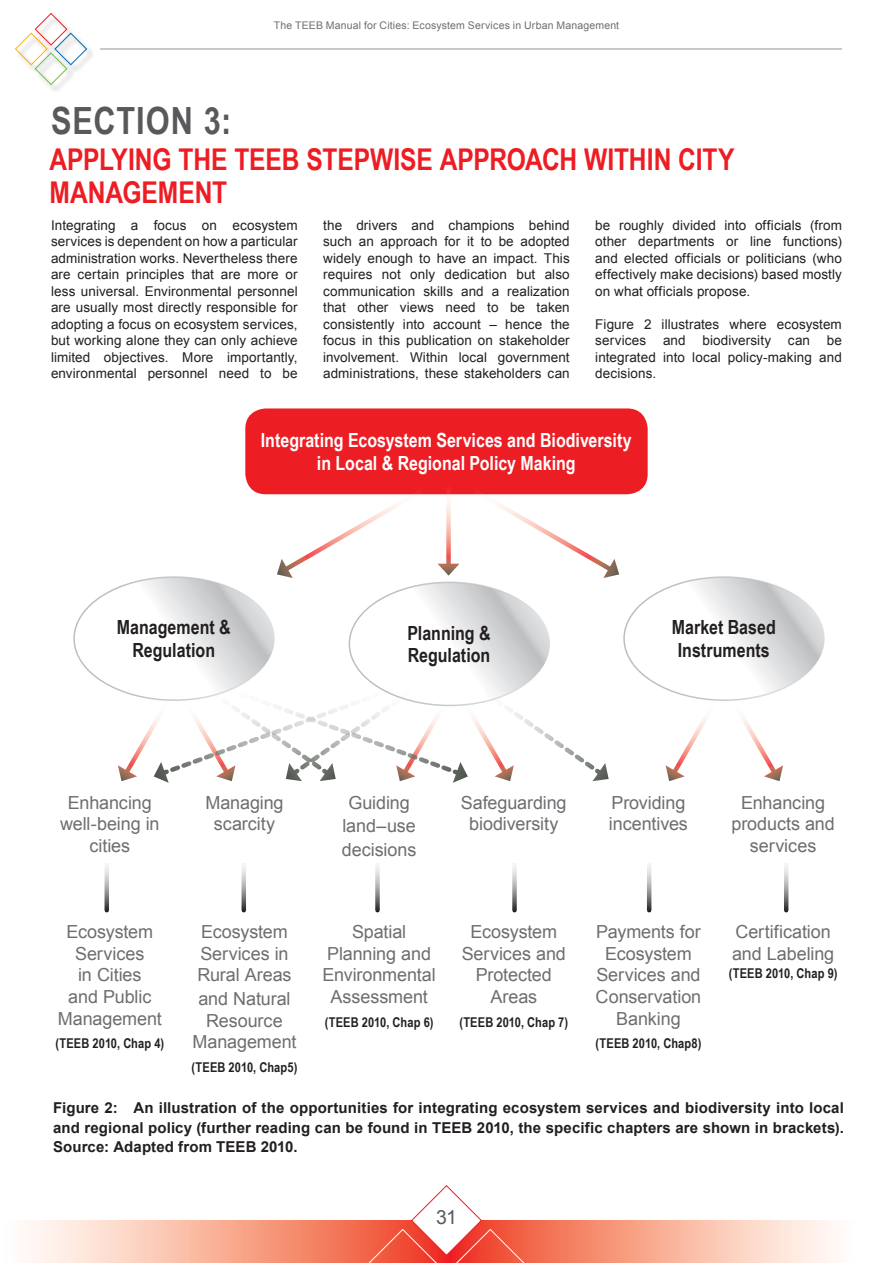
<style>
.page{position:relative;width:893px;height:1263px;background:#fff}
.page>*{position:absolute;margin:0;border:0;box-sizing:border-box;transform-origin:0 0}
.t1{font:700 37.5px "Arial Narrow";letter-spacing:.025em;color:#58595b}
.t2{font:700 30px/33px "Arial Narrow";letter-spacing:-.005em;color:#ed1d24}
.t3{font:700 19.5px/22.5px "Arial Narrow";color:#fff;text-align:center}
.t4{font:700 19.5px/22.5px "Arial Narrow";color:#231f20;text-align:center}
.t5{font:19.5px "Arial";color:#58595b}
.t6{font:18px/21.6px "Arial";letter-spacing:-.005em;color:#6d6e71;text-align:center}
.t7{font:700 15px/19.5px "Arial";letter-spacing:.01em;color:#231f20;text-align:justify}
.t8{font:13.5px/16.5px "Arial";letter-spacing:.01em;color:#231f20;text-align:justify}
.t9{font:700 13.5px "Arial Narrow";letter-spacing:.01em;color:#231f20}
.t10{font:10.5px "Arial";letter-spacing:.015em;color:#6d6e71}
</style>
<div class="page">
<svg style="left:29px;top:1220px;width:805px;height:43px;background:#f9b5a0"></svg>
<svg style="left:367px;top:1185px;width:159px;height:78px"></svg>
<div style="left:15px;top:13px;width:81px;height:81px;background:#231f20;opacity:.5"></div>
<svg style="left:15px;top:13px;width:73px;height:73px"></svg>
<hr style="left:100px;top:49px;width:742px;height:1px;background:#939598">
<svg style="left:105px;top:865px;width:4px;height:45px"></svg>
<svg style="left:375px;top:865px;width:5px;height:45px"></svg>
<svg style="left:647px;top:865px;width:4px;height:45px"></svg>
<svg style="left:242px;top:865px;width:4px;height:45px"></svg>
<svg style="left:512px;top:865px;width:5px;height:45px"></svg>
<svg style="left:784px;top:865px;width:4px;height:45px"></svg>
<div style="left:245px;top:408px;width:403px;height:87px;background:#ed1d24;border-radius:21px"></div>
<div style="left:244px;top:407px;width:405px;height:89px;border:2px solid #fff;border-radius:21px"></div>
<svg style="left:74px;top:485px;width:750px;height:298px"></svg>
<p class="t10" style="left:274px;top:18px;width:347px">The TEEB Manual for Cities: Ecosystem Services in Urban Management</p>
<h1 class="t1" style="left:51px;top:92px;width:182px">Section 3:</h1>
<h2 class="t2" style="left:49px;top:141px;width:687px">Applying the TEEB stepwise approach within city management</h2>
<p class="t8" style="left:51px;top:217px;width:248px">Integrating a focus on ecosystem services is dependent on how a particular administration works. Nevertheless there are certain principles that are more or less universal. Environmental personnel are usually most directly responsible for adopting a focus on ecosystem services, but working alone they can only achieve limited objectives. More importantly, environmental personnel need to be</p>
<p class="t8" style="left:323px;top:217px;width:248px">the drivers and champions behind such an approach for it to be adopted widely enough to have an impact. This requires not only dedication but also communication skills and a realization that other views need to be taken consistently into account – hence the focus in this publication on stakeholder involvement. Within local government administrations, these stakeholders can</p>
<p class="t8" style="left:595px;top:217px;width:248px">be roughly divided into officials (from other departments or line functions) and elected officials or politicians (who effectively make decisions) based mostly on what officials propose.</p>
<p class="t8" style="left:595px;top:316px;width:248px">Figure 2 illustrates where ecosystem services and biodiversity can be integrated into local policy-making and decisions.</p>
<h3 class="t3" style="left:261px;top:428px;width:372px">Integrating Ecosystem Services and Biodiversity in Local &amp; Regional Policy Making</h3>
<h3 class="t4" style="left:117px;top:615px;width:115px">Management &amp;<br>Regulation</h3>
<h3 class="t4" style="left:408px;top:621px;width:85px;text-align:left">Planning &amp;<br>Regulation</h3>
<h3 class="t4" style="left:672px;top:615px;width:105px">Market Based<br>Instruments</h3>
<h3 class="t6" style="left:60px;top:792px;width:101px">Enhancing well-being in cities</h3>
<h3 class="t6" style="left:205px;top:792px;width:80px">Managing scarcity</h3>
<h3 class="t6" style="left:342px;top:791px;width:76px;line-height:23.7px">Guiding land–use decisions</h3>
<h3 class="t6" style="left:461px;top:792px;width:107px">Safeguarding biodiversity</h3>
<h3 class="t6" style="left:609px;top:792px;width:81px;text-align:left">Providing incentives</h3>
<h3 class="t6" style="left:731px;top:792px;width:105px">Enhancing products and services</h3>
<h3 class="t6" style="left:58px;top:921px;width:106px">Ecosystem<br>Services<br>in Cities<br>and Public<br>Management</h3>
<p class="t9" style="left:56px;top:1033px;width:110px">(TEEB 2010, Chap 4)</p>
<h3 class="t6" style="left:197px;top:921px;width:96px;text-align:left">Ecosystem<br>Services in<br>Rural Areas</h3>
<h3 class="t6" style="left:192px;top:988px;width:106px">and Natural<br>Resource<br>Management</h3>
<p class="t9" style="left:192px;top:1057px;width:107px">(TEEB 2010, Chap5)</p>
<h3 class="t6" style="left:322px;top:921px;width:115px">Spatial<br>Planning and<br>Environmental<br>Assessment</h3>
<p class="t9" style="left:325px;top:1012px;width:110px">(TEEB 2010, Chap 6)</p>
<h3 class="t6" style="left:462px;top:921px;width:106px">Ecosystem<br>Services and<br>Protected<br>Areas</h3>
<p class="t9" style="left:459px;top:1012px;width:110px">(TEEB 2010, Chap 7)</p>
<h3 class="t6" style="left:596px;top:921px;width:107px">Payments for<br>Ecosystem<br>Services and<br>Conservation<br>Banking</h3>
<p class="t9" style="left:596px;top:1033px;width:107px">(TEEB 2010, Chap8)</p>
<h3 class="t6" style="left:732px;top:921px;width:104px;text-align:left">Certification and Labeling</h3>
<p class="t9" style="left:729px;top:963px;width:110px">(TEEB 2010, Chap 9)</p>
<p class="t7" style="left:53px;top:1098px;width:792px">Figure 2: An illustration of the opportunities for integrating ecosystem services and biodiversity into local and regional policy (further reading can be found in TEEB 2010, the specific chapters are shown in brackets).<br>Source: Adapted from TEEB 2010.</p>
<h3 class="t5" style="left:436px;top:1204px;width:22px">31</h3>
</div>
